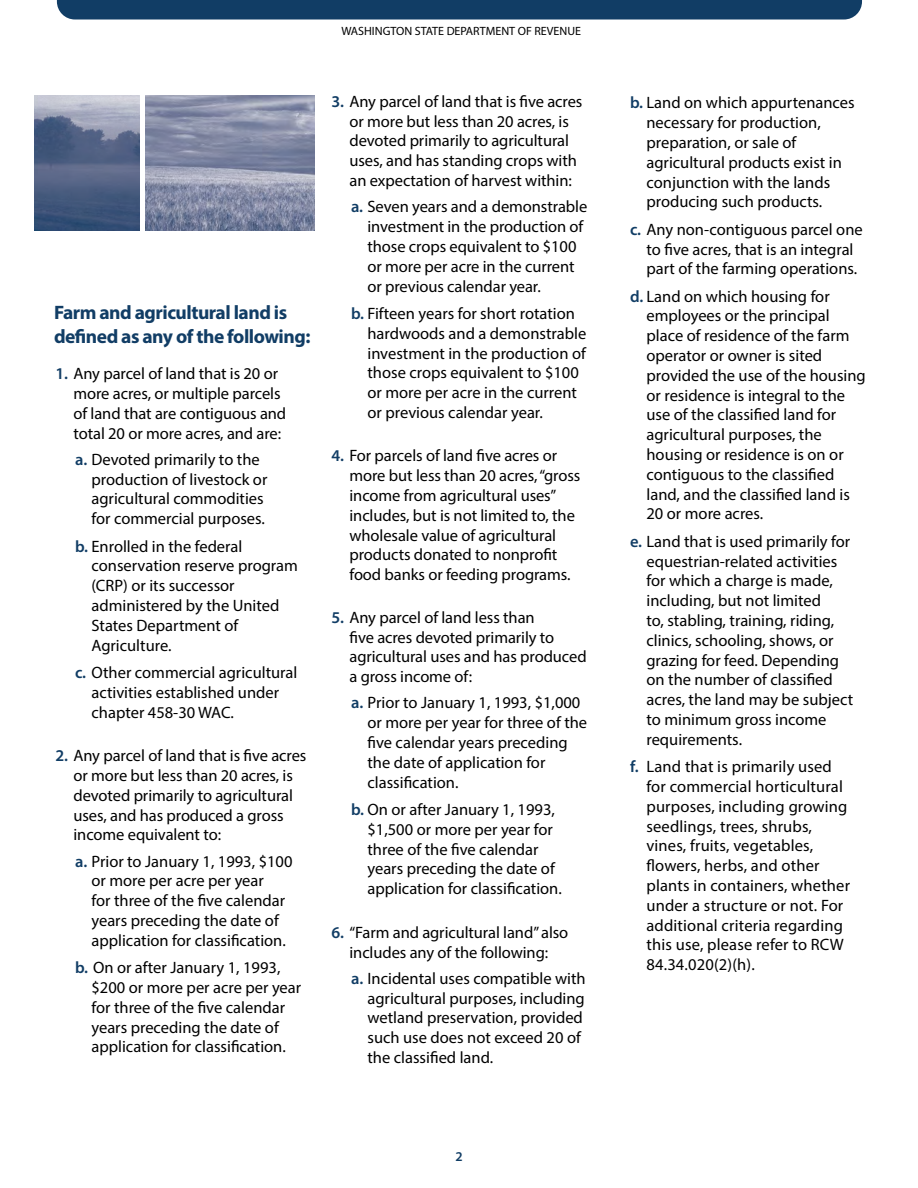
<style>
.page{position:relative;width:918px;height:1188px;background:#fff}
.page>*{position:absolute;margin:0;border:0;box-sizing:border-box;transform-origin:0 0}
.Headings{font:700 19.5px/24px "Myriad Pro";letter-spacing:-.025em;color:#113d65}
.t1{font:16.5px/19.8px "Myriad Pro";color:#000}
.t2{font:600 13.5px "Myriad Pro";color:#113d65}
.t3{font:12px "Myriad Pro";color:#000}
.s1{font-weight:600;color:#113d65}
</style>
<div class="page">
<div style="left:57px;top:0;width:805px;height:20px;background:#113d65"></div>
<img style="left:145px;top:95px;width:170px;height:136px">
<img style="left:35px;top:95px;width:104px;height:136px">
<p class="t3" style="left:341px;top:24px;width:241px">WASHINGTON STATE DEPARTMENT OF REVENUE</p>
<p class="Headings" style="left:54px;top:300px;width:258px">Farm and agricultural land is defined as any of the following:</p>
<p class="t1" style="left:74px;top:363px;width:214px;text-indent:-18px"><span class="s1">1.</span> Any parcel of land that is 20 or more acres, or multiple parcels of land that are contiguous and total 20 or more acres, and are:</p>
<p class="t1" style="left:92px;top:449px;width:177px;text-indent:-16px"><span class="s1">a.</span> Devoted primarily to the production of livestock or agricultural commodities for commercial purposes.</p>
<p class="t1" style="left:92px;top:536px;width:208px;text-indent:-16px"><span class="s1">b.</span> Enrolled in the federal conservation reserve program (CRP) or its successor administered by the United<br>States Department of<br>Agriculture.</p>
<p class="t1" style="left:92px;top:662px;width:207px;text-indent:-16px"><span class="s1">c.</span> Other commercial agricultural activities established under chapter 458-30 WAC.</p>
<p class="t1" style="left:74px;top:745px;width:234px;text-indent:-18px"><span class="s1">2.</span> Any parcel of land that is five acres or more but less than 20 acres, is devoted primarily to agricultural uses, and has produced a gross income equivalent to:</p>
<p class="t1" style="left:92px;top:851px;width:203px;text-indent:-16px"><span class="s1">a.</span> Prior to January 1, 1993, $100 or more per acre per year<br>for three of the five calendar years preceding the date of application for classification.</p>
<p class="t1" style="left:92px;top:957px;width:211px;text-indent:-16px"><span class="s1">b.</span> On or after January 1, 1993, $200 or more per acre per year for three of the five calendar years preceding the date of application for classification.</p>
<p class="t1" style="left:350px;top:91px;width:234px;text-indent:-18px"><span class="s1">3.</span> Any parcel of land that is five acres or more but less than 20 acres, is devoted primarily to agricultural uses, and has standing crops with an expectation of harvest within:</p>
<p class="t1" style="left:368px;top:197px;width:221px;text-indent:-16px"><span class="s1">a.</span> Seven years and a demonstrable investment in the production of those crops equivalent to $100 or more per acre in the current or previous calendar year.</p>
<p class="t1" style="left:368px;top:303px;width:220px;text-indent:-16px"><span class="s1">b.</span> Fifteen years for short rotation hardwoods and a demonstrable investment in the production of those crops equivalent to $100 or more per acre in the current or previous calendar year.</p>
<p class="t1" style="left:350px;top:446px;width:232px;text-indent:-18px"><span class="s1">4.</span> For parcels of land five acres or more but less than 20 acres, “gross income from agricultural uses” includes, but is not limited to, the wholesale value of agricultural products donated to nonprofit food banks or feeding programs.</p>
<p class="t1" style="left:350px;top:607px;width:239px;text-indent:-18px"><span class="s1">5.</span> Any parcel of land less than<br>five acres devoted primarily to agricultural uses and has produced a gross income of:</p>
<p class="t1" style="left:368px;top:693px;width:221px;text-indent:-16px"><span class="s1">a.</span> Prior to January 1, 1993, $1,000 or more per year for three of the five calendar years preceding the date of application for classification.</p>
<p class="t1" style="left:368px;top:799px;width:196px;text-indent:-16px"><span class="s1">b.</span> On or after January 1, 1993, $1,500 or more per year for three of the five calendar years preceding the date of application for classification.</p>
<p class="t1" style="left:332px;top:922px;width:238px;text-align:center"><span class="s1">6.</span> “Farm and agricultural land” also includes any of the following:</p>
<p class="t1" style="left:368px;top:968px;width:220px;text-indent:-16px"><span class="s1">a.</span> Incidental uses compatible with agricultural purposes, including wetland preservation, provided such use does not exceed 20 of the classified land.</p>
<p class="t2" style="left:456px;top:1148px;width:9px">2</p>
<p class="t1" style="left:646px;top:93px;width:210px;text-indent:-16px"><span class="s1">b.</span> Land on which appurtenances necessary for production, preparation, or sale of agricultural products exist in conjunction with the lands producing such products.</p>
<p class="t1" style="left:646px;top:219px;width:218px;text-indent:-16px"><span class="s1">c.</span> Any non-contiguous parcel one to five acres, that is an integral part of the farming operations.</p>
<p class="t1" style="left:646px;top:286px;width:221px;text-indent:-16px"><span class="s1">d.</span> Land on which housing for employees or the principal place of residence of the farm operator or owner is sited provided the use of the housing or residence is integral to the use of the classified land for agricultural purposes, the housing or residence is on or contiguous to the classified land, and the classified land is<br>20 or more acres.</p>
<p class="t1" style="left:646px;top:531px;width:208px;text-indent:-16px"><span class="s1">e.</span> Land that is used primarily for equestrian-related activities for which a charge is made, including, but not limited<br>to, stabling, training, riding, clinics, schooling, shows, or grazing for feed. Depending on the number of classified acres, the land may be subject to minimum gross income requirements.</p>
<p class="t1" style="left:646px;top:757px;width:205px;text-indent:-16px"><span class="s1">f.</span> Land that is primarily used for commercial horticultural purposes, including growing seedlings, trees, shrubs, vines, fruits, vegetables, flowers, herbs, and other plants in containers, whether under a structure or not. For additional criteria regarding this use, please refer to RCW<br>84.34.020(2)(h).</p>
</div>
